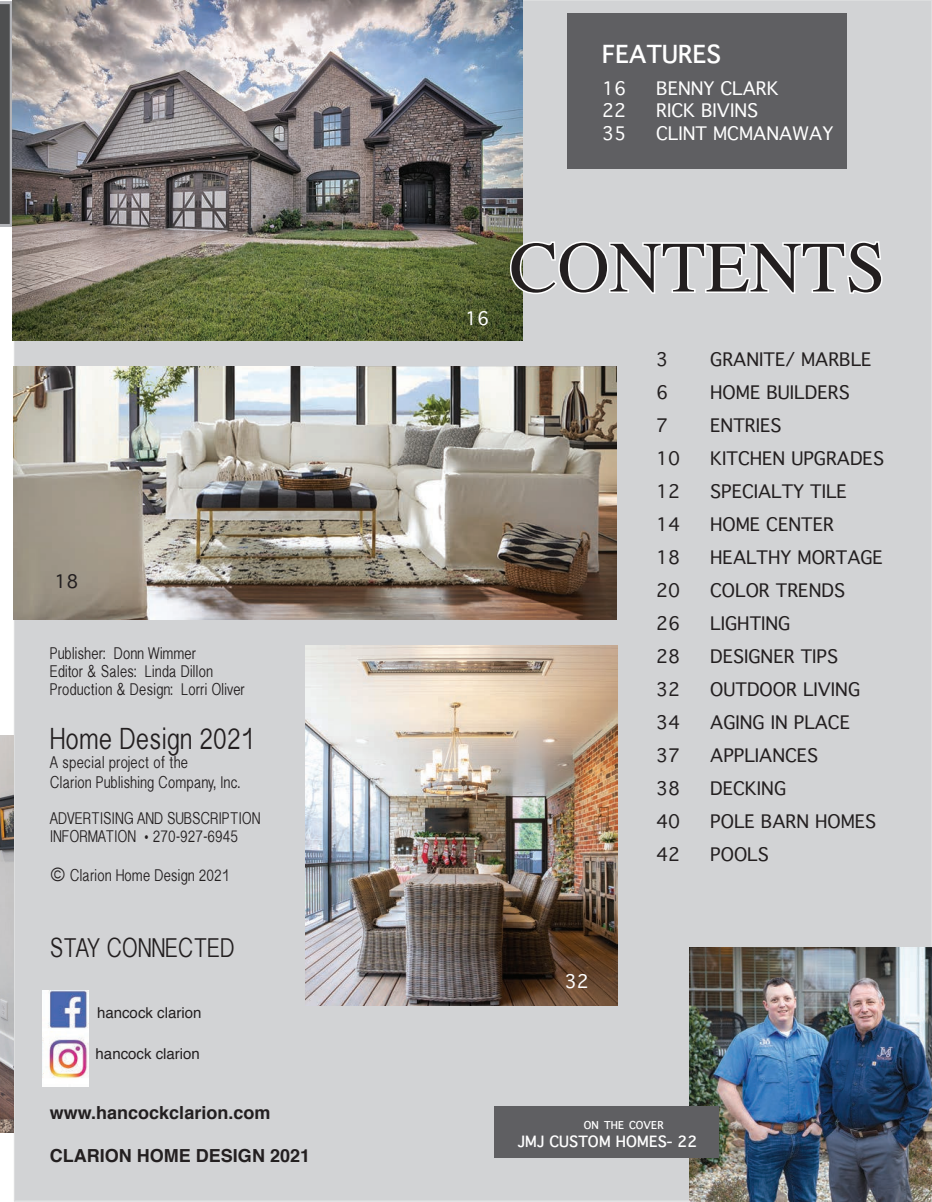
<style>
.page{position:relative;width:932px;height:1202px;background:#fff}
.page>*{position:absolute;margin:0;border:0;box-sizing:border-box;transform-origin:0 0}
.t1{font:72px "Times";color:#231f20}
.t2{font:27px "Bangla Sangam MN";color:#231f20;scale:.8 1}
.t3{font:24px "Bangla Sangam MN";color:#231f20;scale:.8 1}
.t4{font:700 24px "Thonburi";color:#fff}
.t5{font:18px "Thonburi";color:#231f20}
.t6{font:18px "Thonburi";color:#fff}
.t7{font:700 18px "Helvetica";color:#231f20}
.t8{font:15px/18px "Bangla Sangam MN";color:#231f20;scale:.8 1}
.t9{font:15px "Helvetica";color:#231f20}
.t10{font:700 15px "Thonburi";color:#fff}
.t11{font:700 10.5px "Thonburi";color:#fff}
.s1{font-size:18px}
.s2{font-style:inherit}
</style>
<div class="page">
<div style="left:15px;top:0;width:916px;height:1200px;background:#d2d3d5"></div>
<img style="left:42px;top:990px;width:47px;height:42px">
<img style="left:42px;top:1032px;width:47px;height:54px">
<img style="left:689px;top:947px;width:243px;height:255px">
<div style="left:494px;top:1106px;width:224px;height:51px;background:#5f5f62"></div>
<img style="left:14px;top:366px;width:603px;height:253px">
<img style="left:305px;top:645px;width:312px;height:360px">
<div style="left:567px;top:13px;width:279px;height:156px;background:#5f5f62"></div>
<svg style="left:0;top:1px;width:13px;height:226px;background:#646566"></svg>
<img style="left:0;top:735px;width:14px;height:397px">
<img style="left:13px;top:0;width:509px;height:340px">
<svg style="left:508px;top:239px;width:376px;height:57px"></svg>
<p class="t5" style="left:54px;top:566px;width:25px">18</p>
<p class="t8" style="left:50px;top:644px;width:245px">Publisher: Donn Wimmer<br>Editor &amp; Sales: Linda Dillon<br>Production &amp; Design: Lorri Oliver</p>
<h2 class="t2" style="left:50px;top:719px;width:257px">Home Design 2021</h2>
<p class="t8" style="left:50px;top:752px;width:239px;line-height:19.5px">A special project of the<br>Clarion Publishing Company, Inc.</p>
<p class="t8" style="left:50px;top:809px;width:265px">ADVERTISING AND SUBSCRIPTION<br>InformatIon • 270-927-6945</p>
<p class="t8" style="left:50px;top:866px;width:226px"><span class="s1">©</span> Clarion Home Design 2021</p>
<h3 class="t3" style="left:50px;top:931px;width:232px">STAY CONNECTED</h3>
<p class="t9" style="left:97px;top:1001px;width:106px">hancock clarion</p>
<p class="t9" style="left:96px;top:1042px;width:106px">hancock clarion</p>
<p class="t7" style="left:50px;top:1098px;width:222px">www.hancockclarion.com</p>
<p class="t7" style="left:50px;top:1141px;width:262px">CLARION HOME DESIGN 2021</p>
<h3 class="t4" style="left:602px;top:34px;width:120px">FEATURES</h3>
<p class="t6" style="left:602px;top:73px;width:25px">16</p>
<p class="t6" style="left:656px;top:73px;width:124px">BENNY CLARK</p>
<p class="t6" style="left:602px;top:96px;width:25px">22</p>
<p class="t6" style="left:656px;top:96px;width:103px">RICK BIVINS</p>
<p class="t6" style="left:602px;top:118px;width:25px">35</p>
<p class="t6" style="left:656px;top:118px;width:179px">CLINT MCMANAWAY</p>
<p class="t6" style="left:465px;top:304px;width:25px">16</p>
<h1 class="t1" style="left:509px;top:200px;width:377px">CONTENTS</h1>
<p class="t5" style="left:656px;top:345px;width:13px">3</p>
<p class="t5" style="left:710px;top:345px;width:163px">GRANITE/ MARBLE</p>
<p class="t5" style="left:656px;top:378px;width:13px">6</p>
<p class="t5" style="left:710px;top:378px;width:141px">HOME BUILDERS</p>
<p class="t5" style="left:656px;top:411px;width:13px">7</p>
<p class="t5" style="left:710px;top:411px;width:73px">ENTRIES</p>
<p class="t5" style="left:656px;top:444px;width:25px">10</p>
<p class="t5" style="left:710px;top:444px;width:175px">KITCHEN UPGRADES</p>
<p class="t5" style="left:656px;top:477px;width:25px">12</p>
<p class="t5" style="left:710px;top:477px;width:138px">SPECIALTY TILE</p>
<p class="t5" style="left:656px;top:510px;width:25px">14</p>
<p class="t5" style="left:710px;top:510px;width:125px">HOME CENTER</p>
<p class="t5" style="left:656px;top:543px;width:25px">18</p>
<p class="t5" style="left:710px;top:543px;width:174px">HEALTHY MORTAGE</p>
<p class="t5" style="left:656px;top:576px;width:25px">20</p>
<p class="t5" style="left:710px;top:576px;width:136px">COLOR TRENDS</p>
<p class="t5" style="left:656px;top:609px;width:25px">26</p>
<p class="t5" style="left:710px;top:609px;width:82px">LIGHTING</p>
<p class="t5" style="left:656px;top:642px;width:25px">28</p>
<p class="t5" style="left:710px;top:642px;width:129px">DESIGNER TIPS</p>
<p class="t5" style="left:656px;top:675px;width:25px">32</p>
<p class="t5" style="left:710px;top:675px;width:151px">OUTDOOR LIVING</p>
<p class="t5" style="left:656px;top:708px;width:25px">34</p>
<p class="t5" style="left:710px;top:708px;width:141px">AGING IN PLACE</p>
<p class="t5" style="left:656px;top:741px;width:25px">37</p>
<p class="t5" style="left:710px;top:741px;width:109px">APPLIANCES</p>
<p class="t5" style="left:656px;top:774px;width:25px">38</p>
<p class="t5" style="left:710px;top:774px;width:77px">DECKING</p>
<p class="t5" style="left:656px;top:807px;width:25px">40</p>
<p class="t5" style="left:710px;top:807px;width:167px">POLE BARN HOMES</p>
<p class="t5" style="left:656px;top:840px;width:25px">42</p>
<p class="t5" style="left:710px;top:840px;width:60px">POOLS</p>
<p class="t6" style="left:564px;top:966px;width:25px">32</p>
<p class="t11" style="left:584px;top:1116px;width:81px">ON THE COVER</p>
<p class="t10" style="left:518px;top:1129px;width:181px">JMJ CUSTOM HOMES<span class="s2">- 22</span></p>
</div>
